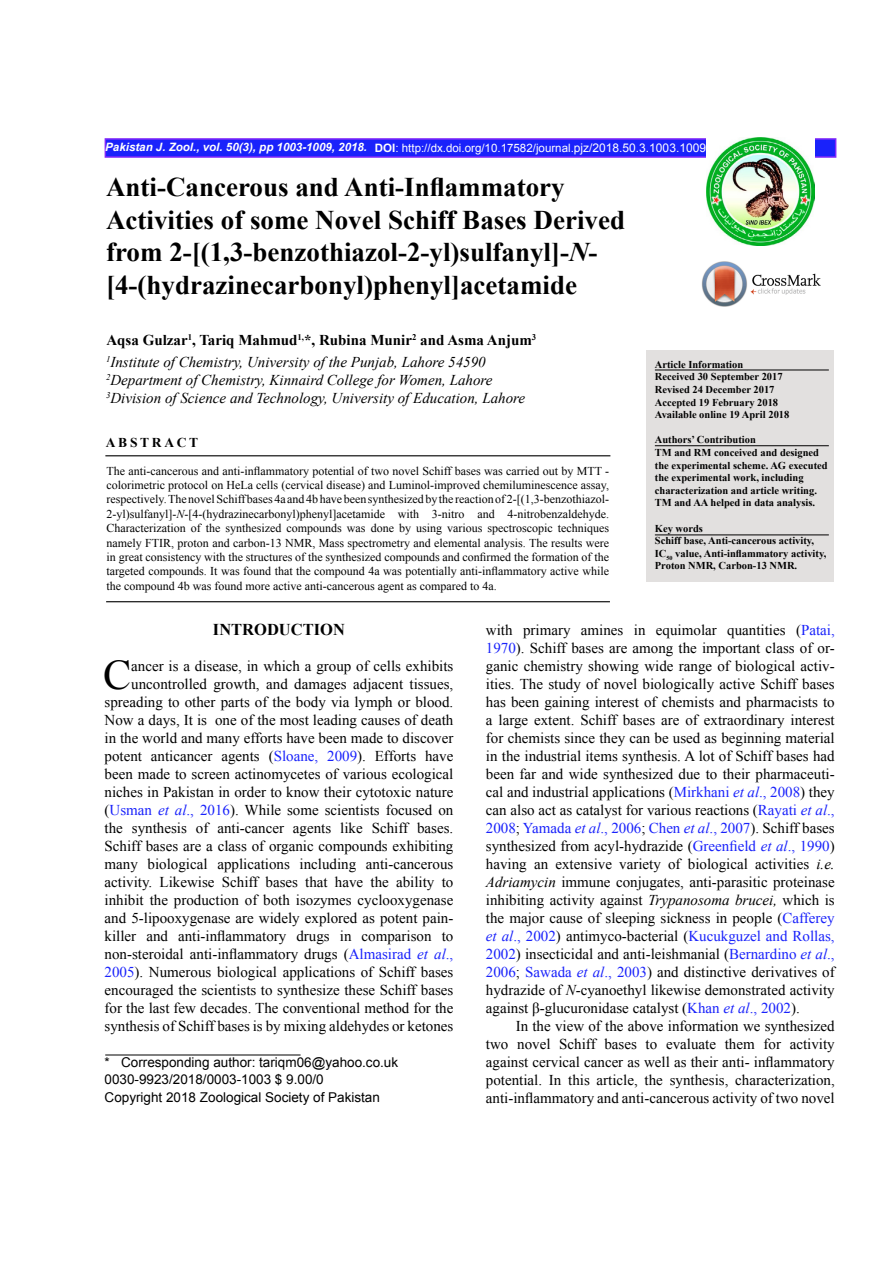
<style>
.page{position:relative;width:893px;height:1263px;background:#fff}
.page>*{position:absolute;margin:0;border:0;box-sizing:border-box;transform-origin:0 0}
.t1{font:42.15px "Times New Roman";color:#000}
.t2{font:700 27px/32.4px "Times New Roman";color:#000}
.t3{font:700 16.5px "Times New Roman";color:#000}
.t4{font:15px/18px "Times New Roman";color:#000;text-align:justify}
.t5{font:italic 15px/22.2px "Times New Roman";color:#000}
.t6{font:13.5px/16.2px "Arial";color:#000}
.t7{font:700 13.5px "Times New Roman";letter-spacing:.2em;color:#000}
.t8{font:12px/14.4px "Times New Roman";color:#000;text-align:justify}
.t9{font:italic 700 11.55px "Arial";color:#fff}
.t10{font:700 10.5px/12.6px "Times New Roman";color:#000}
.s1{font-style:normal}
.s2{font-weight:400;font-style:normal}
.s3{font-weight:400;font-style:normal;font-size:12px}
.s4{font-style:italic}
.s5{font-weight:700;font-style:normal}
.s6{color:#1922fb}
.s7{font-style:italic;color:#1922fb}
</style>
<div class="page">
<img style="left:701px;top:261px;width:120px;height:45px">
<div style="left:105px;top:138px;width:731px;height:20px;background:#1922fb;border:2px solid #8027fb"></div>
<img style="left:707px;top:138px;width:108px;height:108px">
<div style="left:646px;top:351px;width:187px;height:231px;background:#e2e0df"></div>
<hr style="left:655px;top:445px;width:174px;height:1px;background:#000">
<hr style="left:105px;top:455px;width:505px;height:1px;background:#000">
<hr style="left:106px;top:601px;width:504px;height:1px;background:#000">
<hr style="left:655px;top:370px;width:174px;height:1px;background:#000">
<hr style="left:105px;top:1054px;width:196px;height:1px;background:#000">
<hr style="left:655px;top:534px;width:174px;height:1px;background:#000">
<p class="t9" style="left:105px;top:139px;width:602px">Pakistan J. Zool., vol. 50(3), pp 1003-1009, 2018. <span class="s1">DOI</span><span class="s2">: http://dx.doi.org/10.17582/journal.</span><span class="s3">pjz/2018.50.3.1003.1009</span></p>
<h2 class="t2" style="left:106px;top:171px;width:520px">Anti-Cancerous and Anti-Inflammatory Activities of some Novel Schiff Bases Derived from 2-[(1,3-benzothiazol-2-yl)sulfanyl]-<span class="s4">N</span>-[4-(hydrazinecarbonyl)phenyl]acetamide</h2>
<p class="t5" style="left:106px;top:328px;width:432px"><span class="s5">Aqsa Gulzar</span><sup>1</sup><span class="s5">, Tariq Mahmud</span><sup>1,</sup><span class="s5">*, Rubina Munir</span><sup>2</sup> <span class="s5">and Asma Anjum</span><sup>3<br></sup><sup>1</sup>Institute of Chemistry, University of the Punjab, Lahore 54590</p>
<p class="t5" style="left:106px;top:371px;width:421px;line-height:18px"><sup>2</sup>Department of Chemistry, Kinnaird College for Women, Lahore<br><sup>3</sup>Division of Science and Technology, University of Education, Lahore</p>
<p class="t10" style="left:655px;top:358px;width:136px">Article Information<br>Received 30 September 2017<br>Revised 24 December 2017<br>Accepted 19 February 2018<br>Available online 19 April 2018</p>
<p class="t10" style="left:655px;top:433px;width:174px">Authors’ Contribution<br>TM and RM conceived and designed the experimental scheme. AG executed the experimental work, including characterization and article writing.<br>TM and AA helped in data analysis.</p>
<p class="t10" style="left:655px;top:521px;width:173px">Key words<br>Schiff base, Anti-cancerous activity,<br>IC<sub>50</sub> value, Anti-inflammatory activity,<br>Proton NMR, Carbon-13 NMR.</p>
<p class="t7" style="left:106px;top:433px;width:94px">ABSTRACT</p>
<p class="t8" style="left:107px;top:463px;width:504px">The anti-cancerous and anti-inflammatory potential of two novel Schiff bases was carried out by MTT - colorimetric protocol on HeLa cells (cervical disease) and Luminol-improved chemiluminescence assay, respectively. The novel Schiff bases 4a and 4b have been synthesized by the reaction of 2-[(1,3-benzothiazol-2-yl)sulfanyl]-<span class="s4">N</span>-[4-(hydrazinecarbonyl)phenyl]acetamide with 3-nitro and 4-nitrobenzaldehyde.<br>Characterization of the synthesized compounds was done by using various spectroscopic techniques namely FTIR, proton and carbon-13 NMR, Mass spectrometry and elemental analysis. The results were in great consistency with the structures of the synthesized compounds and confirmed the formation of the targeted compounds. It was found that the compound 4a was potentially anti-inflammatory active while the compound 4b was found more active anti-cancerous agent as compared to 4a.</p>
<p class="t3" style="left:213px;top:618px;width:133px">INTRODUCTION</p>
<h1 class="t1" style="left:103px;top:647px;width:30px">C</h1>
<p class="t4" style="left:486px;top:620px;width:350px">with primary amines in equimolar quantities (<span class="s6">Patai, 1970</span>). Schiff bases are among the important class of or&shy;ganic chemistry showing wide range of biological activ&shy;ities. The study of novel biologically active Schiff bases has been gaining interest of chemists and pharmacists to a large extent. Schiff bases are of extraordinary interest for chemists since they can be used as beginning material in the industrial items synthesis. A lot of Schiff bases had been far and wide synthesized due to their pharmaceuti&shy;cal and industrial applications (<span class="s6">Mirkhani</span> <span class="s7">et al</span><span class="s6">., 2008</span>) they can also act as catalyst for various reactions (<span class="s6">Rayati</span> <span class="s7">et al</span><span class="s6">., 2008</span>; <span class="s6">Yamada</span> <span class="s7">et al</span><span class="s6">., 2006</span>; <span class="s6">Chen</span> <span class="s7">et al</span><span class="s6">., 2007</span>). Schiff bases synthesized from acyl-hydrazide (<span class="s6">Greenfield</span> <span class="s7">et al</span><span class="s6">., 1990</span>) having an extensive variety of biological activities <span class="s4">i.e.<br>Adriamycin</span> immune conjugates, anti-parasitic proteinase inhibiting activity against <span class="s4">Trypanosoma brucei,</span> which is the major cause of sleeping sickness in people (<span class="s6">Cafferey </span><span class="s7">et al</span><span class="s6">., 2002</span>) antimyco-bacterial (<span class="s6">Kucukguzel and Rollas, 2002</span>) insecticidal and anti-leishmanial (<span class="s6">Bernardino</span> <span class="s7">et al</span><span class="s6">., 2006</span>; <span class="s6">Sawada</span> <span class="s7">et al</span><span class="s6">., 2003</span>) and distinctive derivatives of hydrazide of <span class="s4">N</span>-cyanoethyl likewise demonstrated activity against β-glucuronidase catalyst (<span class="s6">Khan</span> <span class="s7">et al</span><span class="s6">., 2002</span>).</p>
<p class="t4" style="left:486px;top:1016px;width:350px;text-indent:30px">In the view of the above information we synthesized two novel Schiff bases to evaluate them for activity against cervical cancer as well as their anti- inflammatory potential. In this article, the synthesis, characterization, anti-inflammatory and anti-cancerous activity of two novel</p>
<p class="t4" style="left:105px;top:657px;width:350px;text-align:right">ancer is a disease, in which a group of cells exhibits uncontrolled growth, and damages adjacent tissues, spreading to other parts of the body via lymph or blood.<br>Now a days, It is one of the most leading causes of death in the world and many efforts have been made to discover potent anticancer agents (<span class="s6">Sloane, 2009</span>). Efforts have been made to screen actinomycetes of various ecological niches in Pakistan in order to know their cytotoxic nature (<span class="s6">Usman</span> <span class="s7">et al</span><span class="s6">., 2016</span>). While some scientists focused on the synthesis of anti-cancer agents like Schiff bases.<br>Schiff bases are a class of organic compounds exhibiting many biological applications including anti-cancerous activity. Likewise Schiff bases that have the ability to inhibit the production of both isozymes cyclooxygenase and 5-lipooxygenase are widely explored as potent pain&shy;killer and anti-inflammatory drugs in comparison to non-steroidal anti-inflammatory drugs (<span class="s6">Almasirad</span> <span class="s7">et al</span><span class="s6">., 2005</span>). Numerous biological applications of Schiff bases encouraged the scientists to synthesize these Schiff bases for the last few decades. The conventional method for the synthesis of Schiff bases is by mixing aldehydes or ketones</p>
<p class="t6" style="left:105px;top:1055px;width:295px">* Corresponding author: tariqm06@yahoo.co.uk<br>0030-9923/2018/0003-1003 $ 9.00/0</p>
<p class="t6" style="left:105px;top:1089px;width:277px">Copyright 2018 Zoological Society of Pakistan</p>
</div>
